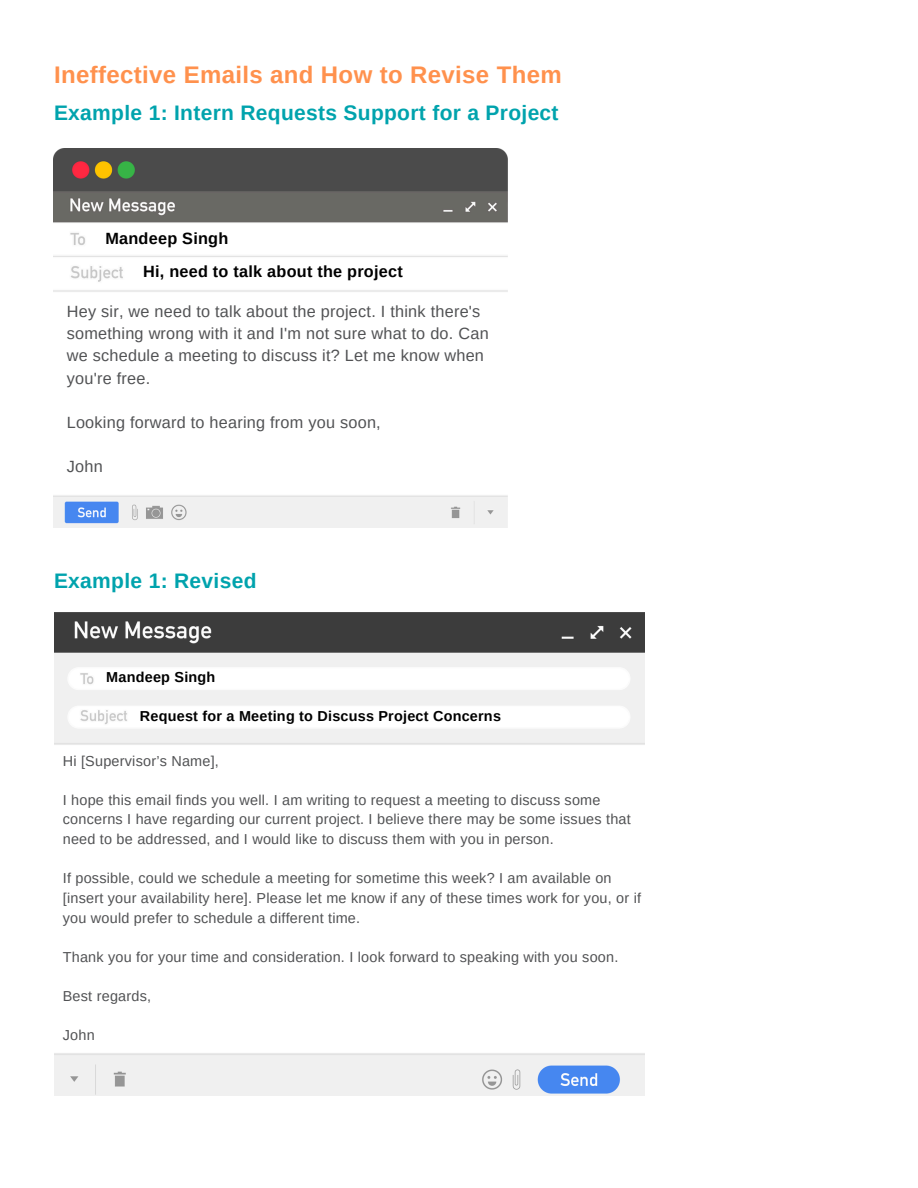
<style>
.page{position:relative;width:918px;height:1188px;background:#fff}
.page>*{position:absolute;margin:0;border:0;box-sizing:border-box;transform-origin:0 0}
.t1{font:700 24px "Arimo";letter-spacing:.015em;color:#ff914d}
.t2{font:700 21px "Arimo";letter-spacing:.015em;color:#00a3ad}
.t3{font:16.2px/22px "Arimo";letter-spacing:.015em;color:#515254}
.t4{font:700 16.2px "Arimo";letter-spacing:.015em;color:#000}
.t5{font:14.4px/19.6px "Arimo";letter-spacing:.015em;color:#515254}
.t6{font:700 14.4px "Arimo";letter-spacing:.015em;color:#000}
</style>
<div class="page">
<img style="left:54px;top:613px;width:591px;height:483px">
<img style="left:54px;top:149px;width:454px;height:378px">
<h2 class="t1" style="left:54px;top:62px;width:509px">Ineffective Emails and How to Revise Them</h2>
<p class="t2" style="left:54px;top:101px;width:506px">Example 1: Intern Requests Support for a Project</p>
<p class="t4" style="left:105px;top:229px;width:125px">Mandeep Singh</p>
<p class="t4" style="left:143px;top:262px;width:261px">Hi, need to talk about the project</p>
<p class="t3" style="left:67px;top:301px;width:423px">Hey sir, we need to talk about the project. I think there's something wrong with it and I'm not sure what to do. Can we schedule a meeting to discuss it? Let me know when you're free.</p>
<p class="t3" style="left:67px;top:411px;width:316px">Looking forward to hearing from you soon,</p>
<h3 class="t3" style="left:67px;top:455px;width:37px">John</h3>
<h1 class="t2" style="left:54px;top:569px;width:204px">Example 1: Revised</h1>
<h4 class="t6" style="left:106px;top:669px;width:111px">Mandeep Singh</h4>
<h4 class="t6" style="left:140px;top:708px;width:363px">Request for a Meeting to Discuss Project Concerns</h4>
<h4 class="t5" style="left:63px;top:751px;width:158px">Hi [Supervisor’s Name],</h4>
<h3 class="t5" style="left:63px;top:790px;width:570px">I hope this email finds you well. I am writing to request a meeting to discuss some concerns I have regarding our current project. I believe there may be some issues that need to be addressed, and I would like to discuss them with you in person.</h3>
<h2 class="t5" style="left:63px;top:868px;width:580px">If possible, could we schedule a meeting for sometime this week? I am available on [insert your availability here]. Please let me know if any of these times work for you, or if you would prefer to schedule a different time.</h2>
<p class="t5" style="left:63px;top:947px;width:557px">Thank you for your time and consideration. I look forward to speaking with you soon.</p>
<h3 class="t5" style="left:63px;top:986px;width:90px">Best regards,</h3>
<p class="t5" style="left:63px;top:1025px;width:33px">John</p>
</div>
